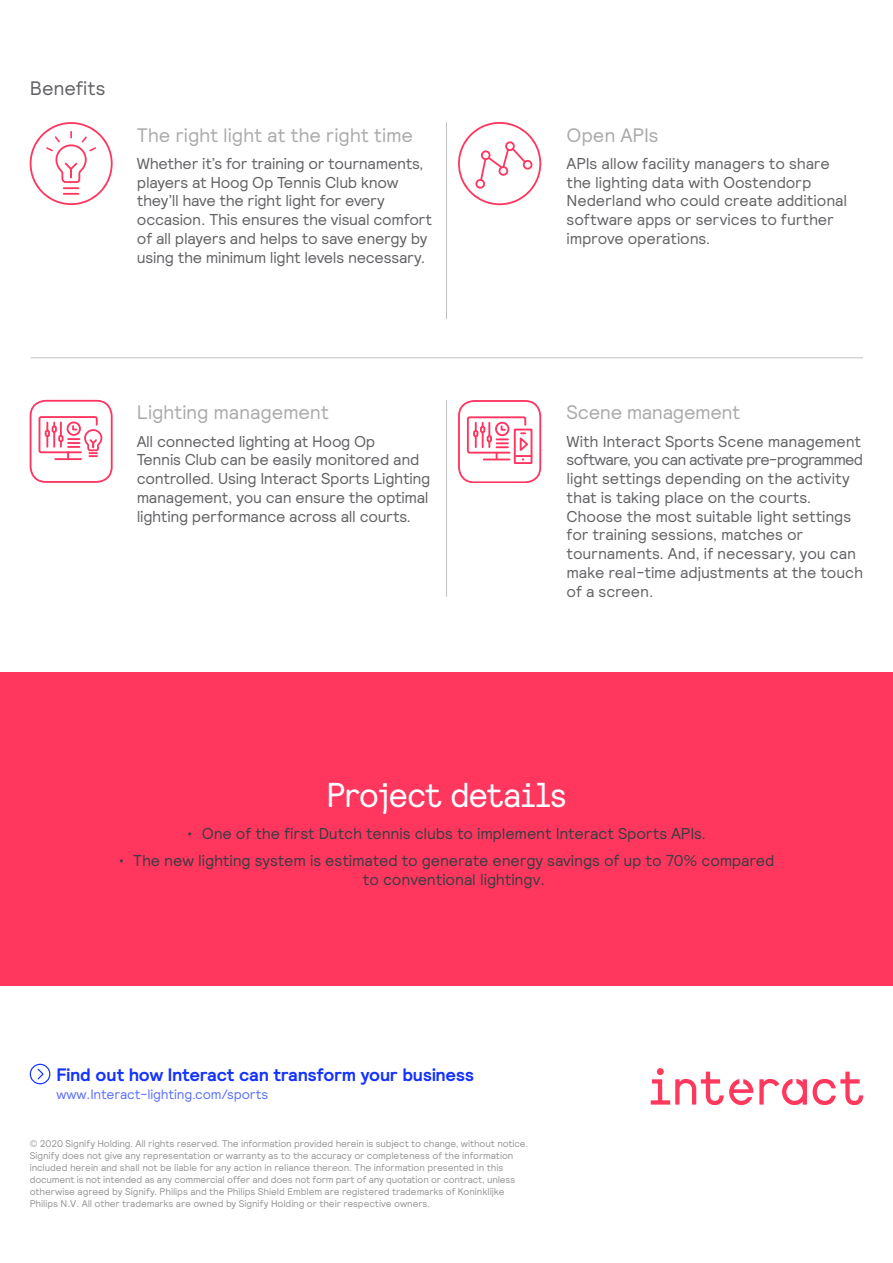
<style>
.page{position:relative;width:893px;height:1263px;background:#fff}
.page>*{position:absolute;margin:0;border:0;box-sizing:border-box;transform-origin:0 0}
.t1{font:34.5px "Signify Relative Faux";letter-spacing:-.015em;color:#fff}
.t2{font:19.5px "Signify Relative";letter-spacing:-.01em;color:#ababab}
.t3{font:19.5px "Signify Relative";color:#636367}
.t4{font:700 18px "Signify Relative";letter-spacing:-.01em;color:#1432ff}
.t5{font:15.75px/18.8px "Signify Relative";letter-spacing:-.015em;color:#636367}
.t6{font:15.75px/18.9px "Signify Relative";letter-spacing:-.01em;color:#3c3c41}
.t7{font:13.5px "Signify Relative";letter-spacing:-.01em;color:#5b6fff}
.t8{font:9.75px/12px "Signify Relative";letter-spacing:-.01em;color:#969696}
</style>
<div class="page">
<div style="left:0;top:672px;width:893px;height:314px;background:#ff375f"></div>
<svg style="left:29px;top:1063px;width:22px;height:22px"></svg>
<svg style="left:651px;top:1068px;width:212px;height:37px"></svg>
<hr style="left:31px;top:357px;width:832px;height:1px;background:#969696">
<hr style="left:446px;top:122px;width:1px;height:197px;background:#969696">
<hr style="left:446px;top:400px;width:1px;height:197px;background:#969696">
<svg style="left:30px;top:400px;width:83px;height:83px"></svg>
<svg style="left:30px;top:122px;width:83px;height:83px"></svg>
<svg style="left:458px;top:400px;width:83px;height:83px"></svg>
<svg style="left:458px;top:122px;width:83px;height:83px"></svg>
<div style="left:475px;top:179px;width:10px;height:10px;border:2px solid #ff375f;border-radius:50%"></div>
<div style="left:481px;top:150px;width:10px;height:10px;border:2px solid #ff375f;border-radius:50%"></div>
<div style="left:499px;top:166px;width:9px;height:10px;border:2px solid #ff375f;border-radius:50%"></div>
<div style="left:523px;top:160px;width:9px;height:10px;border:2px solid #ff375f;border-radius:50%"></div>
<div style="left:505px;top:141px;width:10px;height:10px;border:2px solid #ff375f;border-radius:50%"></div>
<p class="t3" style="left:30px;top:75px;width:77px">Benefits</p>
<p class="t2" style="left:137px;top:122px;width:278px">The right light at the right time</p>
<p class="t5" style="left:137px;top:154px;width:296px">Whether it’s for training or tournaments, players at Hoog Op Tennis Club know they’ll have the right light for every occasion. This ensures the visual comfort of all players and helps to save energy by using the minimum light levels necessary.</p>
<p class="t2" style="left:137px;top:400px;width:194px">Lighting management</p>
<p class="t5" style="left:137px;top:431px;width:295px">All connected lighting at Hoog Op<br>Tennis Club can be easily monitored and controlled. Using Interact Sports Lighting management, you can ensure the optimal lighting performance across all courts.</p>
<p class="t2" style="left:567px;top:122px;width:94px">Open APIs</p>
<p class="t5" style="left:567px;top:154px;width:282px">APIs allow facility managers to share the lighting data with Oostendorp Nederland who could create additional software apps or services to further improve operations.</p>
<p class="t2" style="left:567px;top:400px;width:175px">Scene management</p>
<p class="t5" style="left:567px;top:431px;width:298px">With Interact Sports Scene management software, you can activate pre-programmed light settings depending on the activity that is taking place on the courts.<br>Choose the most suitable light settings for training sessions, matches or tournaments. And, if necessary, you can make real-time adjustments at the touch of a screen.</p>
<h1 class="t1" style="left:326px;top:773px;width:242px">Project details</h1>
<p class="t6" style="left:187px;top:823px;width:520px">• One of the first Dutch tennis clubs to implement Interact Sports APIs.</p>
<p class="t6" style="left:363px;top:851px;width:413px;text-indent:-245px">• The new lighting system is estimated to generate energy savings of up to 70% compared to conventional lightingv.</p>
<p class="t4" style="left:56px;top:1062px;width:419px">Find out how Interact can transform your business</p>
<p class="t7" style="left:56px;top:1085px;width:213px">www.Interact-lighting.com/sports</p>
<p class="t8" style="left:30px;top:1137px;width:500px">© 2020 Signify Holding. All rights reserved. The information provided herein is subject to change, without notice.<br>Signify does not give any representation or warranty as to the accuracy or completeness of the information included herein and shall not be liable for any action in reliance thereon. The information presented in this document is not intended as any commercial offer and does not form part of any quotation or contract, unless otherwise agreed by Signify. Philips and the Philips Shield Emblem are registered trademarks of Koninklijke Philips N.V. All other trademarks are owned by Signify Holding or their respective owners.</p>
</div>
